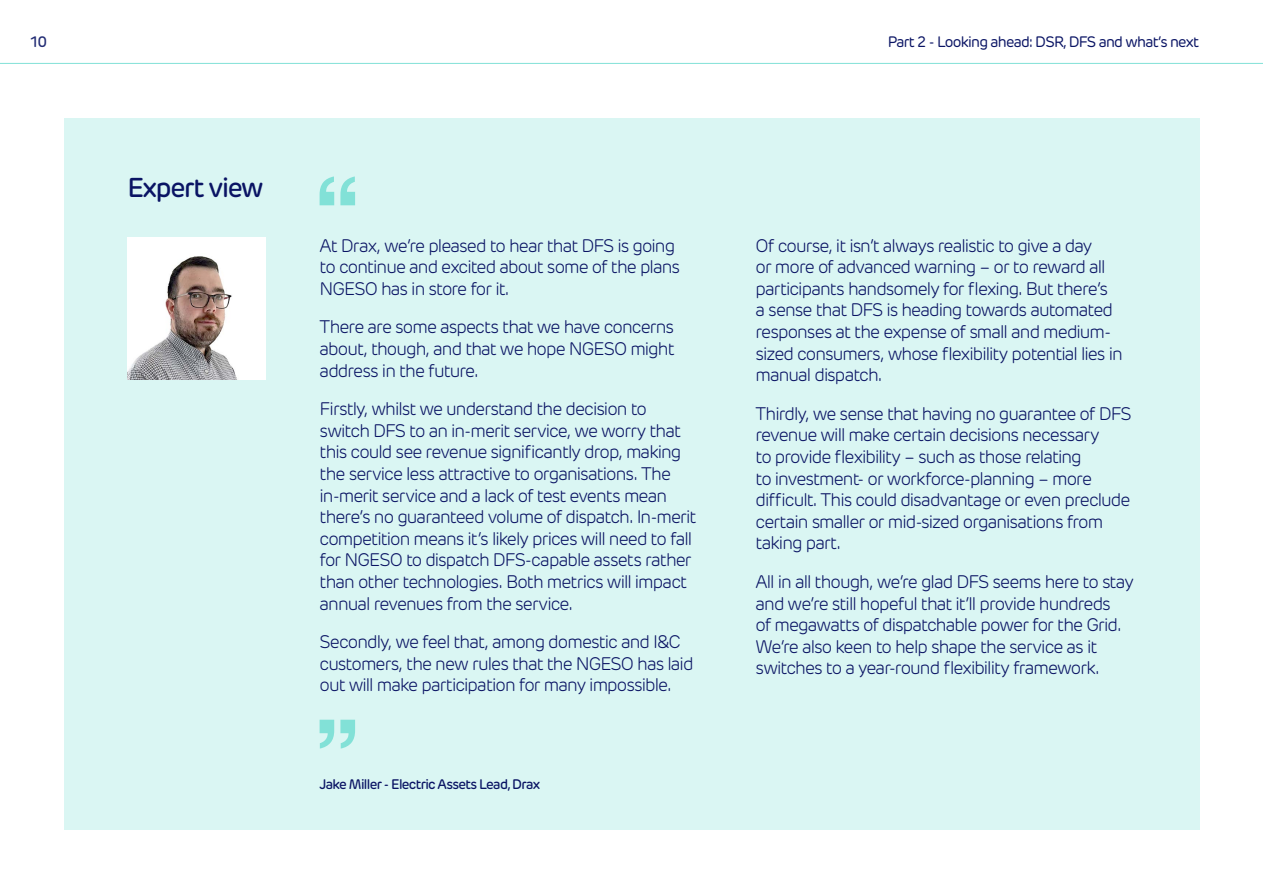
<style>
.page{position:relative;width:1263px;height:893px;background:#fff}
.page>*{position:absolute;margin:0;border:0;box-sizing:border-box;transform-origin:0 0}
.t1{font:500 27px "New Rubrik";letter-spacing:-.05em;color:#0a1464}
.t2{font:300 18px/21.6px "New Rubrik";letter-spacing:-.05em;color:#0a1464}
.t3{font:15px "New Rubrik";letter-spacing:-.05em;color:#0a1464}
.t4{font:500 15px "New Rubrik";color:#222c74}
.t5{font:500 13.65px "New Rubrik";letter-spacing:-.05em;color:#0a1464}
</style>
<div class="page">
<hr style="left:0;top:63px;width:1263px;height:1px;background:#82e1d7">
<div style="left:64px;top:118px;width:1135px;height:711px;background:#daf6f3"></div>
<img style="left:127px;top:238px;width:139px;height:141px">
<svg style="left:320px;top:176px;width:35px;height:29px"></svg>
<svg style="left:320px;top:720px;width:35px;height:28px"></svg>
<p class="t4" style="left:29px;top:32px;width:19px">10</p>
<p class="t3" style="left:888px;top:32px;width:313px">Part 2 - Looking ahead: DSR, DFS and what’s next</p>
<h1 class="t1" style="left:127px;top:171px;width:138px">Expert view</h1>
<p class="t2" style="left:320px;top:234px;width:362px">At Drax, we’re pleased to hear that DFS is going to continue and excited about some of the plans<br>NGESO has in store for it.</p>
<p class="t2" style="left:320px;top:316px;width:356px;text-align:justify">There are some aspects that we have concerns about, though, and that we hope NGESO might address in the future.</p>
<p class="t2" style="left:320px;top:398px;width:378px">Firstly, whilst we understand the decision to switch DFS to an in-merit service, we worry that this could see revenue significantly drop, making the service less attractive to organisations. The in-merit service and a lack of test events mean there’s no guaranteed volume of dispatch. In-merit competition means it’s likely prices will need to fall for NGESO to dispatch DFS-capable assets rather than other technologies. Both metrics will impact annual revenues from the service.</p>
<p class="t2" style="left:320px;top:631px;width:375px">Secondly, we feel that, among domestic and I&amp;C customers, the new rules that the NGESO has laid out will make participation for many impossible.</p>
<p class="t5" style="left:320px;top:776px;width:222px">Jake Miller - Electric Assets Lead, Drax</p>
<p class="t2" style="left:755px;top:234px;width:369px">Of course, it isn’t always realistic to give a day<br>or more of advanced warning – or to reward all participants handsomely for flexing. But there’s<br>a sense that DFS is heading towards automated responses at the expense of small and medium&shy;sized consumers, whose flexibility potential lies in manual dispatch.</p>
<p class="t2" style="left:755px;top:403px;width:378px">Thirdly, we sense that having no guarantee of DFS revenue will make certain decisions necessary<br>to provide flexibility – such as those relating<br>to investment- or workforce-planning – more difficult. This could disadvantage or even preclude certain smaller or mid-sized organisations from taking part.</p>
<p class="t2" style="left:755px;top:571px;width:380px">All in all though, we’re glad DFS seems here to stay and we’re still hopeful that it’ll provide hundreds<br>of megawatts of dispatchable power for the Grid.<br>We’re also keen to help shape the service as it switches to a year-round flexibility framework.</p>
</div>
